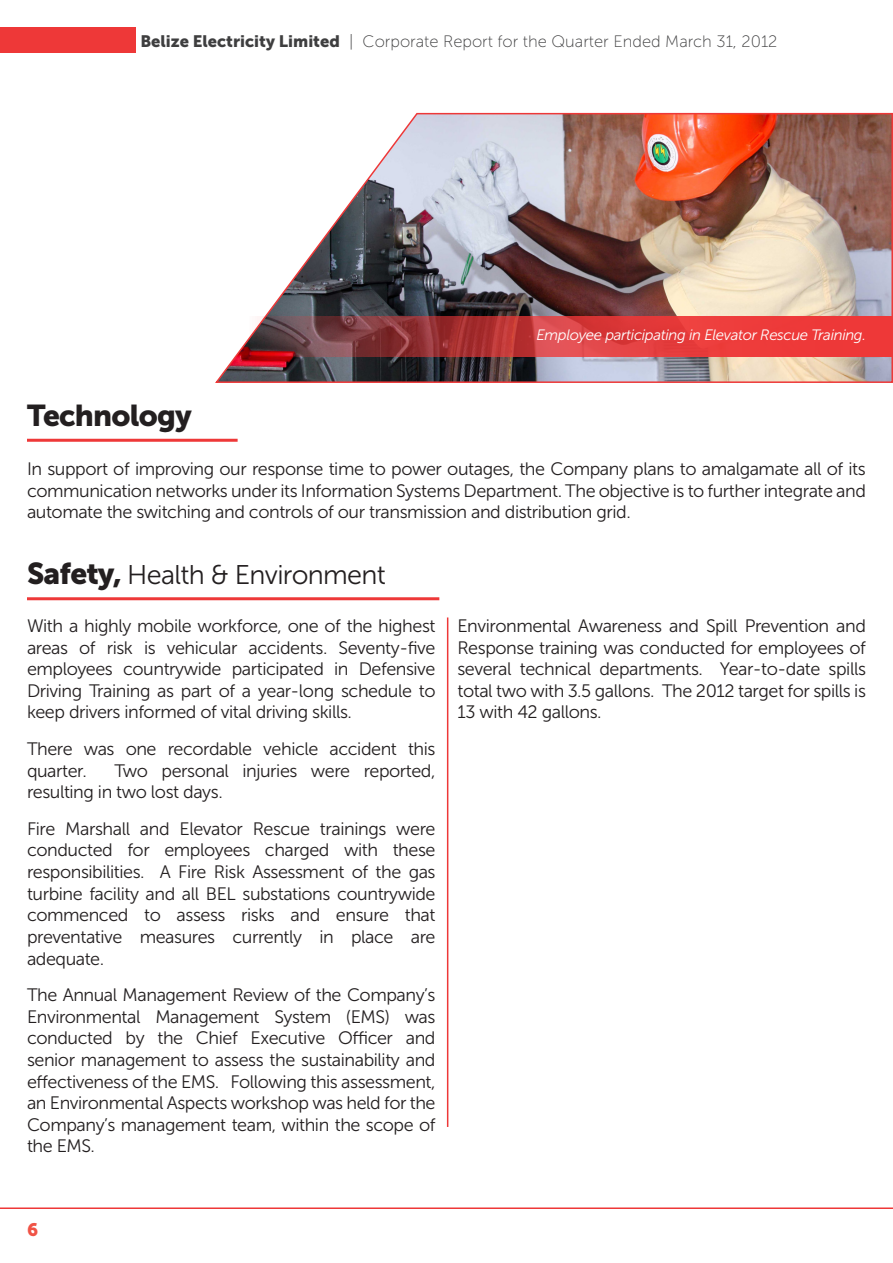
<style>
.page{position:relative;width:893px;height:1263px;background:#fff}
.page>*{position:absolute;margin:0;border:0;box-sizing:border-box;transform-origin:0 0}
.No_Spacing{font:30px "Museo Sans 900";letter-spacing:-.025em;color:#231f20}
.No_Spacing-2{font:27px "Museo Sans 300";letter-spacing:-.025em;color:#231f20}
.No_Spacing-3{font:18px/21.6px "Museo Sans 300";letter-spacing:-.025em;color:#231f20;text-align:justify}
.t1{font:18px "Museo Sans 900";color:#f05346}
.t2{font:16.5px "Museo Sans 100";color:#3e3e3f}
.No_Spacing-4{font:italic 15px "Museo Sans 300";letter-spacing:-.025em;color:#fff}
.s1{font-family:"Museo Sans 900"}
.s2{font-family:"Museo Sans 900";font-size:30px}
</style>
<div class="page">
<div style="left:0;top:27px;width:135px;height:25px;background:#ee3838"></div>
<hr style="left:0;top:1207px;width:893px;height:2px;background:#ee3838">
<hr style="left:27px;top:439px;width:211px;height:3px;background:#ee3838">
<hr style="left:27px;top:597px;width:412px;height:3px;background:#ee3838">
<img style="left:215px;top:112px;width:678px;height:271px">
<hr style="left:447px;top:617px;width:1px;height:510px;background:#ee3838">
<svg style="left:249px;top:316px;width:644px;height:41px;background:#bf3c3e"></svg>
<p class="t2" style="left:140px;top:32px;width:639px"><span class="s1">Belize Electricity Limited</span> | Corporate Report for the Quarter Ended March 31, 2012</p>
<p class="No_Spacing" style="left:27px;top:398px;width:166px">Technology</p>
<p class="No_Spacing-4" style="left:536px;top:327px;width:331px">Employee participating in Elevator Rescue Training.</p>
<p class="No_Spacing-3" style="left:27px;top:458px;width:840px">In support of improving our response time to power outages, the Company plans to amalgamate all of its communication networks under its Information Systems Department. The objective is to further integrate and automate the switching and controls of our transmission and distribution grid.</p>
<p class="No_Spacing-2" style="left:27px;top:560px;width:360px"><span class="s2">Safety,</span> Health &amp; Environment</p>
<p class="No_Spacing-3" style="left:27px;top:615px;width:410px">With a highly mobile workforce, one of the highest areas of risk is vehicular accidents. Seventy-five employees countrywide participated in Defensive Driving Training as part of a year-long schedule to keep drivers informed of vital driving skills.</p>
<p class="No_Spacing-3" style="left:27px;top:738px;width:410px">There was one recordable vehicle accident this quarter.</p>
<p class="No_Spacing-3" style="left:27px;top:760px;width:410px;text-indent:87px">Two personal injuries were reported, resulting in two lost days.</p>
<p class="No_Spacing-3" style="left:27px;top:818px;width:410px">Fire Marshall and Elevator Rescue trainings were conducted for employees charged with these responsibilities. A Fire Risk Assessment of the gas turbine facility and all BEL substations countrywide commenced to assess risks and ensure that preventative measures currently in place are adequate.</p>
<p class="No_Spacing-3" style="left:27px;top:984px;width:410px">The Annual Management Review of the Company’s Environmental Management System (EMS) was conducted by the Chief Executive Officer and senior management to assess the sustainability and effectiveness of the EMS. Following this assessment, an Environmental Aspects workshop was held for the Company’s management team, within the scope of the EMS.</p>
<p class="No_Spacing-3" style="left:457px;top:615px;width:410px">Environmental Awareness and Spill Prevention and Response training was conducted for employees of several technical departments. Year-to-date spills total two with 3.5 gallons. The 2012 target for spills is 13 with 42 gallons.</p>
<p class="t1" style="left:27px;top:1220px;width:13px">6</p>
</div>
